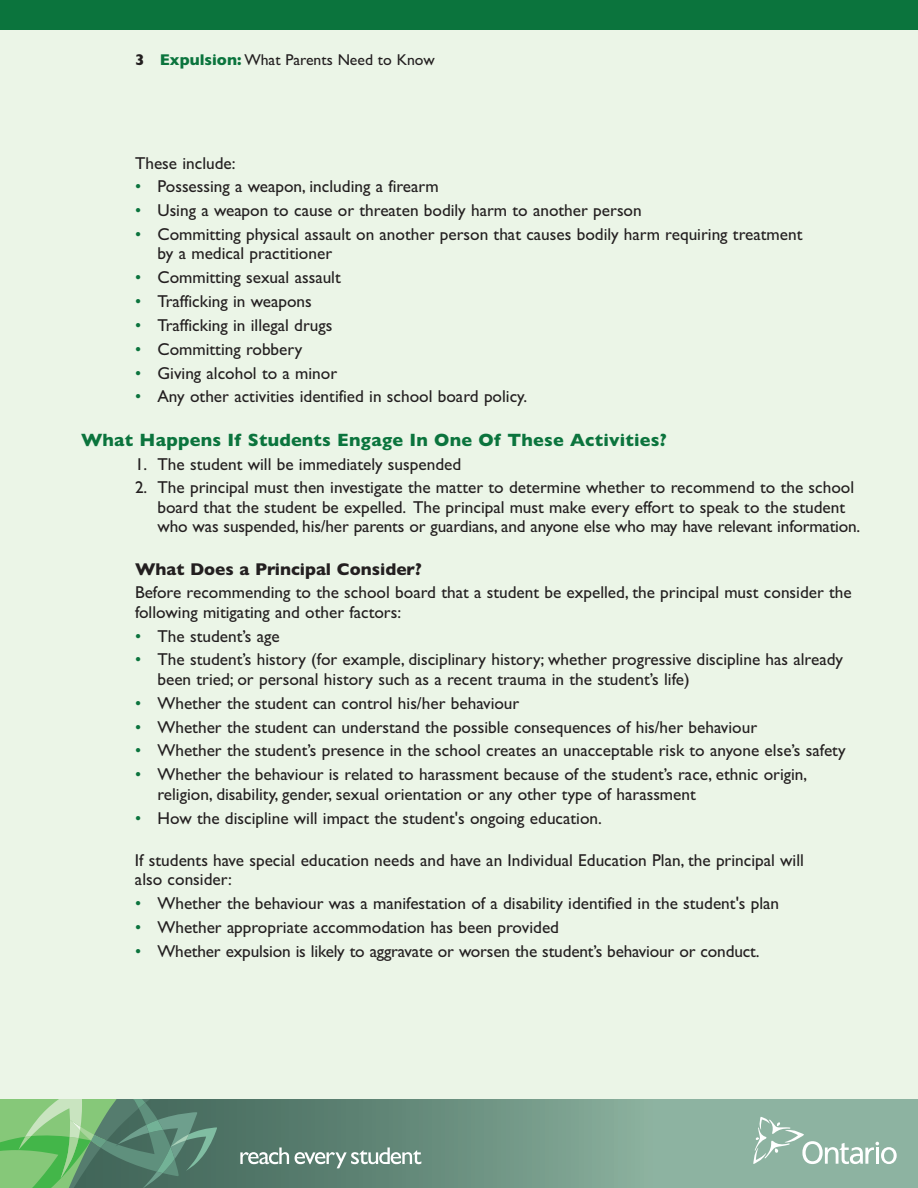
<style>
.page{position:relative;width:918px;height:1188px;background:#ebf5e7}
.page>*{position:absolute;margin:0;border:0;box-sizing:border-box;transform-origin:0 0}
.t1{font:700 18px "Gill Sans";letter-spacing:.01em;color:#0b743d}
.t2{font:17.25px/19.5px "Gill Sans";color:#231f20}
.t3{font:700 17.25px "Gill Sans";color:#231f20}
.t4{font:15.75px "Gill Sans";color:#231f20}
.s1{font-weight:700}
.s2{font-weight:700;color:#0b743d}
.s3{color:#0b743d}
</style>
<div class="page">
<svg style="left:218px;top:1099px;width:700px;height:89px;background:#759b8a"></svg>
<svg style="left:0;top:1099px;width:218px;height:89px;background:#669c71"></svg>
<svg style="left:240px;top:1147px;width:49px;height:17px"></svg>
<svg style="left:295px;top:1147px;width:126px;height:21px;background:#87a297"></svg>
<svg style="left:753px;top:1117px;width:144px;height:47px;background:#9fbfb0"></svg>
<div style="left:0;top:0;width:918px;height:30px;background:#0b743d"></div>
<p class="t4" style="left:135px;top:54px;width:301px"><span class="s1">3</span> <span class="s2">Expulsion:</span> What Parents Need to Know</p>
<p class="t2" style="left:135px;top:155px;width:102px">These include:</p>
<p class="t2" style="left:135px;top:179px;width:305px"><span class="s3">•</span> Possessing a weapon, including a firearm</p>
<p class="t2" style="left:135px;top:203px;width:508px"><span class="s3">•</span> Using a weapon to cause or threaten bodily harm to another person</p>
<p class="t2" style="left:157px;top:226px;width:647px;text-indent:-22px"><span class="s3">•</span> Committing physical assault on another person that causes bodily harm requiring treatment by a medical practitioner</p>
<p class="t2" style="left:135px;top:270px;width:207px"><span class="s3">•</span> Committing sexual assault</p>
<p class="t2" style="left:135px;top:293px;width:178px"><span class="s3">•</span> Trafficking in weapons</p>
<p class="t2" style="left:135px;top:317px;width:199px"><span class="s3">•</span> Trafficking in illegal drugs</p>
<p class="t2" style="left:135px;top:341px;width:169px"><span class="s3">•</span> Committing robbery</p>
<p class="t2" style="left:135px;top:365px;width:204px"><span class="s3">•</span> Giving alcohol to a minor</p>
<p class="t2" style="left:135px;top:389px;width:394px"><span class="s3">•</span> Any other activities identified in school board policy.</p>
<p class="t1" style="left:81px;top:433px;width:587px">What Happens If Students Engage In One Of These Activities?</p>
<p class="t2" style="left:135px;top:456px;width:328px">1. The student will be immediately suspended</p>
<p class="t2" style="left:157px;top:480px;width:704px;text-indent:-22px">2. The principal must then investigate the matter to determine whether to recommend to the school board that the student be expelled. The principal must make every effort to speak to the student who was suspended, his/her parents or guardians, and anyone else who may have relevant information.</p>
<p class="t3" style="left:135px;top:563px;width:288px">What Does a Principal Consider?</p>
<p class="t2" style="left:135px;top:585px;width:718px">Before recommending to the school board that a student be expelled, the principal must consider the following mitigating and other factors:</p>
<p class="t2" style="left:135px;top:628px;width:146px"><span class="s3">•</span> The student’s age</p>
<p class="t2" style="left:157px;top:652px;width:687px;text-indent:-22px"><span class="s3">•</span> The student’s history (for example, disciplinary history; whether progressive discipline has already been tried; or personal history such as a recent trauma in the student’s life)</p>
<p class="t2" style="left:135px;top:695px;width:386px"><span class="s3">•</span> Whether the student can control his/her behaviour</p>
<p class="t2" style="left:135px;top:719px;width:624px"><span class="s3">•</span> Whether the student can understand the possible consequences of his/her behaviour</p>
<p class="t2" style="left:135px;top:743px;width:712px"><span class="s3">•</span> Whether the student’s presence in the school creates an unacceptable risk to anyone else’s safety</p>
<p class="t2" style="left:157px;top:767px;width:651px;text-indent:-22px"><span class="s3">•</span> Whether the behaviour is related to harassment because of the student’s race, ethnic origin, religion, disability, gender, sexual orientation or any other type of harassment</p>
<p class="t2" style="left:135px;top:810px;width:469px"><span class="s3">•</span> How the discipline will impact the student's ongoing education.</p>
<p class="t2" style="left:135px;top:852px;width:670px">If students have special education needs and have an Individual Education Plan, the principal will also consider:</p>
<p class="t2" style="left:135px;top:895px;width:646px"><span class="s3">•</span> Whether the behaviour was a manifestation of a disability identified in the student's plan</p>
<p class="t2" style="left:135px;top:919px;width:426px"><span class="s3">•</span> Whether appropriate accommodation has been provided</p>
<p class="t2" style="left:135px;top:943px;width:626px"><span class="s3">•</span> Whether expulsion is likely to aggravate or worsen the student’s behaviour or conduct.</p>
</div>
